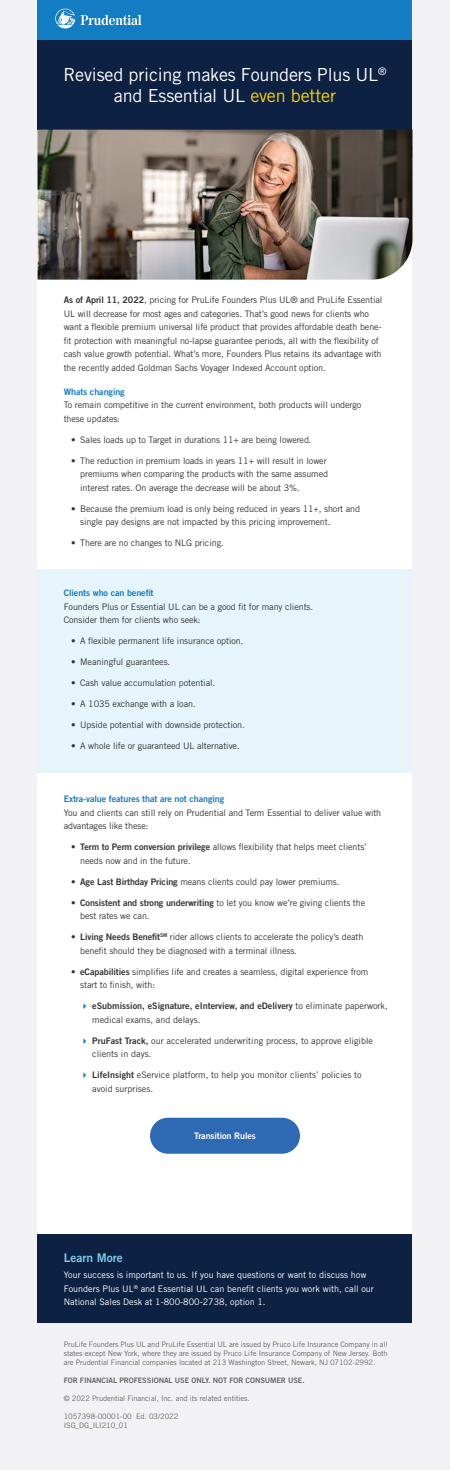
<style>
.page{position:relative;width:450px;height:1470px;background:#f2f2f5}
.page>*{position:absolute;margin:0;border:0;box-sizing:border-box;transform-origin:0 0}
.t1{font:18px/21px "Trade Gothic LT Std";letter-spacing:-.01em;color:#fff;text-align:center}
.t2{font:12px "Trade Gothic LT Std Bd 2";color:#7dcaf0}
.t3{font:9px/13.5px "Trade Gothic LT Std";letter-spacing:-.01em;color:#323332}
.t4{font:9px/13.5px "Trade Gothic LT Std";color:#fff}
.t5{font:9px/13.5px "Trade Gothic LT Std Bd 2";color:#323332}
.t6{font:9px "Trade Gothic LT Std Bd 2";letter-spacing:-.01em;color:#177bc1}
.t7{font:9px "Trade Gothic LT Std Bd 2";letter-spacing:-.01em;color:#fff}
.t8{font:7.5px/9px "Trade Gothic LT Std";letter-spacing:-.01em;color:#656666;text-align:justify}
.t9{font:7.5px "Trade Gothic LT Std Bd 2";letter-spacing:-.01em;color:#656666}
.s1{color:#fcd10d}
.s2{font-family:"Trade Gothic LT Std Bd 2"}
.s3{font-family:"Trade Gothic LT Std"}
</style>
<div class="page">
<div style="left:38px;top:237px;width:374px;height:999px;background:#fff"></div>
<div style="left:38px;top:0;width:374px;height:40px;background:#127dc2"></div>
<div style="left:38px;top:40px;width:374px;height:90px;background:#0d2142"></div>
<div style="left:150px;top:1118px;width:150px;height:36px;background:#2e69b3;border-radius:18px"></div>
<div style="left:38px;top:1235px;width:374px;height:88px;background:#0d2142"></div>
<img style="left:38px;top:130px;width:374px;height:150px">
<div style="left:38px;top:569px;width:374px;height:204px;background:#e6f5fc"></div>
<svg style="left:55px;top:9px;width:87px;height:19px"></svg>
<h1 class="t1" style="left:63px;top:64px;width:325px">Revised pricing makes Founders Plus UL<sup>® </sup>and Essential UL <span class="s1">even better</span></h1>
<p class="t3" style="left:64px;top:293px;width:320px"><span class="s2">As of April 11, 2022</span>, pricing for PruLife Founders Plus UL® and PruLife Essential UL will decrease for most ages and categories. That’s good news for clients who want a flexible premium universal life product that provides affordable death bene&shy;fit protection with meaningful no-lapse guarantee periods, all with the flexibility of cash value growth potential. What’s more, Founders Plus retains its advantage with the recently added Goldman Sachs Voyager Indexed Account option.</p>
<h2 class="t6" style="left:64px;top:386px;width:63px">Whats changing</h2>
<p class="t3" style="left:64px;top:398px;width:299px">To remain competitive in the current environment, both products will undergo these updates:</p>
<p class="t3" style="left:71px;top:433px;width:242px">• Sales loads up to Target in durations 11+ are being lowered.</p>
<p class="t3" style="left:80px;top:454px;width:249px;text-indent:-9px">• The reduction in premium loads in years 11+ will result in lower premiums when comparing the products with the same assumed interest rates. On average the decrease will be about 3%.</p>
<p class="t3" style="left:80px;top:502px;width:281px;text-indent:-9px">• Because the premium load is only being reduced in years 11+, short and single pay designs are not impacted by this pricing improvement.</p>
<p class="t3" style="left:71px;top:536px;width:154px">• There are no changes to NLG pricing.</p>
<h2 class="t6" style="left:64px;top:588px;width:91px">Clients who can benefit</h2>
<p class="t3" style="left:64px;top:600px;width:251px">Founders Plus or Essential UL can be a good fit for many clients.</p>
<p class="t3" style="left:64px;top:613px;width:138px">Consider them for clients who seek:</p>
<p class="t3" style="left:71px;top:634px;width:174px">• A flexible permanent life insurance option.</p>
<p class="t3" style="left:71px;top:655px;width:101px">• Meaningful guarantees.</p>
<p class="t3" style="left:71px;top:676px;width:146px">• Cash value accumulation potential.</p>
<p class="t3" style="left:71px;top:697px;width:126px">• A 1035 exchange with a loan.</p>
<p class="t3" style="left:71px;top:718px;width:175px">• Upside potential with downside protection.</p>
<p class="t3" style="left:71px;top:739px;width:170px">• A whole life or guaranteed UL alternative.</p>
<h2 class="t6" style="left:64px;top:794px;width:162px">Extra-value features that are not changing</h2>
<p class="t3" style="left:64px;top:806px;width:319px">You and clients can still rely on Prudential and Term Essential to deliver value with advantages like these:</p>
<p class="t3" style="left:80px;top:840px;width:288px;text-indent:-9px"><span class="s2">• Term to Perm conversion privilege</span> allows flexibility that helps meet clients’ needs now and in the future.</p>
<p class="t3" style="left:71px;top:875px;width:270px"><span class="s2">• Age Last Birthday Pricing</span> means clients could pay lower premiums.</p>
<p class="t3" style="left:80px;top:896px;width:287px;text-indent:-9px"><span class="s2">• Consistent and strong underwriting</span> to let you know we’re giving clients the best rates we can.</p>
<p class="t3" style="left:80px;top:930px;width:285px;text-indent:-9px"><span class="s2">• Living Needs Benefit</span><sup>SM</sup> rider allows clients to accelerate the policy’s death benefit should they be diagnosed with a terminal illness.</p>
<p class="t3" style="left:80px;top:965px;width:290px;text-indent:-9px"><span class="s2">• eCapabilities</span> simplifies life and creates a seamless, digital experience from start to finish, with:</p>
<p class="t5" style="left:92px;top:999px;width:297px">eSubmission, eSignature, eInterview, and eDelivery <span class="s3">to eliminate paperwork, medical exams, and delays.</span></p>
<p class="t3" style="left:92px;top:1034px;width:282px"><span class="s2">PruFast Track,</span> our accelerated underwriting process, to approve eligible clients in days.</p>
<p class="t3" style="left:92px;top:1068px;width:271px"><span class="s2">LifeInsight</span> eService platform, to help you monitor clients’ policies to avoid surprises.</p>
<p class="t7" style="left:194px;top:1130px;width:63px">Transition Rules</p>
<h2 class="t2" style="left:64px;top:1250px;width:60px">Learn More</h2>
<p class="t4" style="left:64px;top:1268px;width:312px">Your success is important to us. If you have questions or want to discuss how<br>Founders Plus UL<sup>®</sup> and Essential UL can benefit clients you work with, call our<br>National Sales Desk at 1-800-800-2738, option 1.</p>
<p class="t8" style="left:64px;top:1339px;width:326px">PruLife Founders Plus UL and PruLife Essential UL are issued by Pruco Life Insurance Company in all states except New York, where they are issued by Pruco Life Insurance Company of New Jersey. Both are Prudential Financial companies located at 213 Washington Street, Newark, NJ 07102-2992.</p>
<p class="t9" style="left:64px;top:1375px;width:242px">FOR FINANCIAL PROFESSIONAL USE ONLY. NOT FOR CONSUMER USE.</p>
<p class="t8" style="left:64px;top:1393px;width:187px">© 2022 Prudential Financial, Inc. and its related entities.</p>
<p class="t8" style="left:64px;top:1411px;width:116px">1057398-00001-00 Ed. 03/2022</p>
<p class="t8" style="left:64px;top:1420px;width:66px">ISG_DG_ILI210_01</p>
</div>
